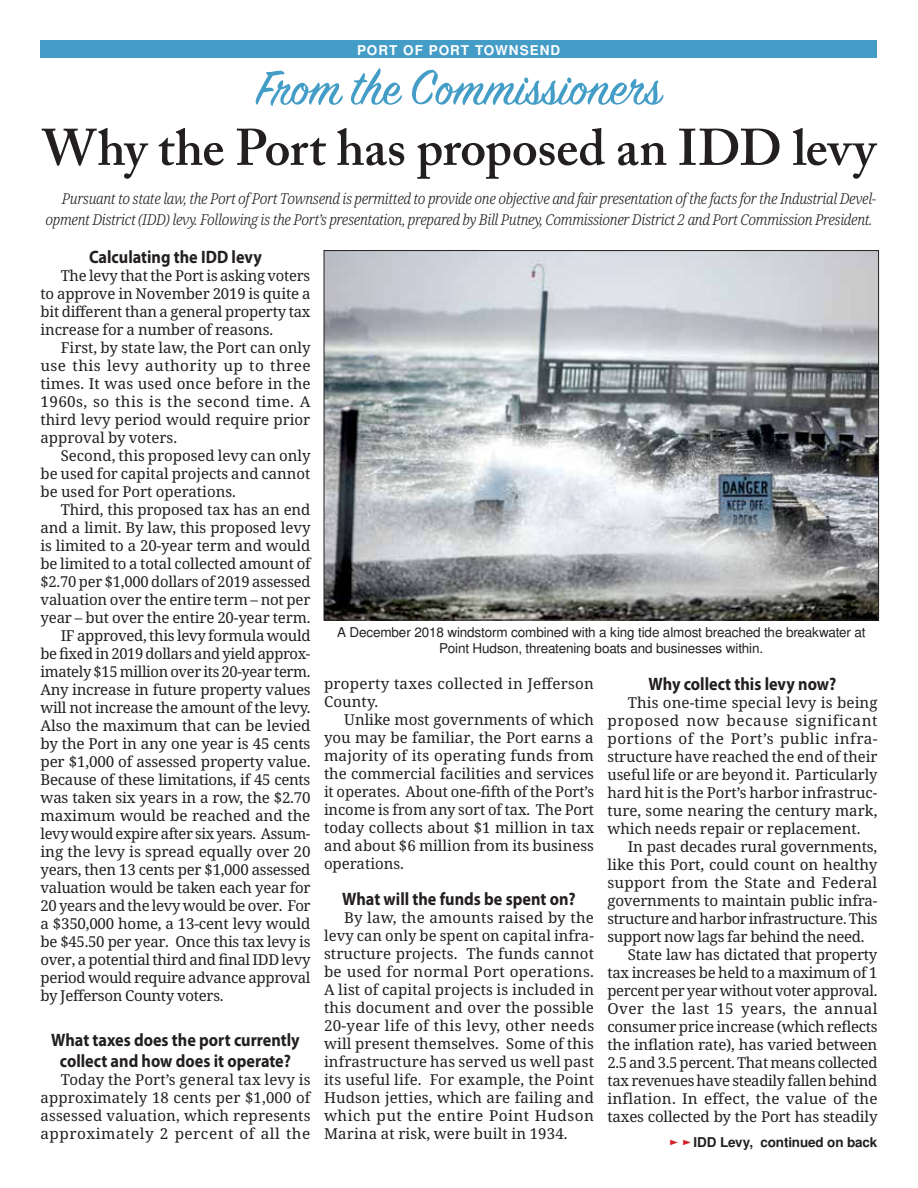
<style>
.page{position:relative;width:918px;height:1188px;background:#fff}
.page>*{position:absolute;margin:0;border:0;box-sizing:border-box;transform-origin:0 0}
.t1{font:54px "Sign Painter House Script";color:#449dc7}
.t2{font:600 51px "Adobe Caslon Pro";letter-spacing:-.005em;color:#231f20}
.t3{font:700 18px/21px "Myriad Pro";color:#231f20;text-align:center;scale:.9 1}
.t4{font:15px/18px "Noto Serif";letter-spacing:-.015em;color:#231f20;text-align:justify}
.t5{font:italic 300 semi-condensed 15px/21px "Noto Serif";letter-spacing:-.02em;color:#231f20;text-align:right}
.t6{font:15px/18px "Noto Serif";letter-spacing:.015em;color:#231f20}
.t7{font:15px "Noto Serif";letter-spacing:.01em;color:#231f20}
.t8{font:15px "Noto Serif";letter-spacing:.02em;color:#231f20}
.t9{font:13.5px/16.5px "Nimbus San L";letter-spacing:-.01em;color:#231f20;text-align:center}
.t10{font:700 13.5px "Nimbus San L";letter-spacing:-.01em;color:#231f20}
.t11{font:700 13.5px "Nimbus San L";letter-spacing:.075em;color:#fff}
.s1{color:#d2232a}
</style>
<div class="page">
<div style="left:40px;top:40px;width:838px;height:18px;background:#449dc7"></div>
<img style="left:326px;top:252px;width:551px;height:366px">
<p class="t11" style="left:357px;top:40px;width:205px">PORT OF PORT TOWNSEND</p>
<h1 class="t1" style="left:257px;top:55px;width:406px">From the Commissioners</h1>
<h2 class="t2" style="left:42px;top:117px;width:835px">Why the Port has proposed an IDD levy</h2>
<p class="t5" style="left:46px;top:188px;width:832px">Pursuant to state law, the Port of Port Townsend is permitted to provide one objective and fair presentation of the facts for the Industrial Devel&shy;opment District (IDD) levy. Following is the Port’s presentation, prepared by Bill Putney, Commissioner District 2 and Port Commission President.</p>
<p class="t3" style="left:89px;top:246px;width:193px">Calculating the IDD levy</p>
<p class="t4" style="left:40px;top:267px;width:271px;text-indent:20px">The levy that the Port is asking voters to approve in November 2019 is quite a bit different than a general property tax increase for a number of reasons.</p>
<p class="t4" style="left:40px;top:339px;width:272px;text-indent:20px">First, by state law, the Port can only use this levy authority up to three times. It was used once before in the 1960s, so this is the second time. A third levy period would require prior approval by voters.</p>
<p class="t4" style="left:40px;top:447px;width:271px;text-indent:20px">Second, this proposed levy can only be used for capital projects and cannot be used for Port operations.</p>
<p class="t4" style="left:61px;top:501px;width:251px">Third, this proposed tax has an end</p>
<p class="t4" style="left:40px;top:519px;width:272px">and a limit. By law, this proposed levy</p>
<p class="t4" style="left:40px;top:537px;width:271px">is limited to a 20-year term and would</p>
<p class="t4" style="left:40px;top:555px;width:272px">be limited to a total collected amount of</p>
<p class="t4" style="left:40px;top:573px;width:272px">$2.70 per $1,000 dollars of 2019 assessed</p>
<p class="t4" style="left:40px;top:591px;width:271px">valuation over the entire term – not per</p>
<p class="t4" style="left:40px;top:609px;width:271px">year – but over the entire 20-year term.</p>
<p class="t4" style="left:61px;top:627px;width:251px">IF approved, this levy formula would</p>
<p class="t4" style="left:40px;top:645px;width:272px">be fixed in 2019 dollars and yield approx-</p>
<p class="t4" style="left:40px;top:663px;width:272px">imately $15 million over its 20-year term.</p>
<p class="t4" style="left:40px;top:681px;width:272px">Any increase in future property values</p>
<p class="t4" style="left:40px;top:699px;width:271px">will not increase the amount of the levy.</p>
<p class="t4" style="left:40px;top:717px;width:271px">Also the maximum that can be levied</p>
<p class="t4" style="left:40px;top:735px;width:271px">by the Port in any one year is 45 cents</p>
<p class="t4" style="left:40px;top:753px;width:272px">per $1,000 of assessed property value.</p>
<p class="t4" style="left:40px;top:771px;width:271px">Because of these limitations, if 45 cents</p>
<p class="t4" style="left:40px;top:789px;width:272px">was taken six years in a row, the $2.70</p>
<p class="t4" style="left:40px;top:807px;width:272px">maximum would be reached and the</p>
<p class="t4" style="left:40px;top:825px;width:272px">levy would expire after six years. Assum-</p>
<p class="t4" style="left:40px;top:843px;width:272px">ing the levy is spread equally over 20</p>
<p class="t4" style="left:40px;top:861px;width:272px">years, then 13 cents per $1,000 assessed</p>
<p class="t4" style="left:40px;top:879px;width:272px">valuation would be taken each year for</p>
<p class="t4" style="left:40px;top:897px;width:272px">20 years and the levy would be over. For</p>
<p class="t4" style="left:40px;top:915px;width:271px">a $350,000 home, a 13-cent levy would</p>
<p class="t4" style="left:40px;top:933px;width:272px">be $45.50 per year. Once this tax levy is</p>
<p class="t4" style="left:40px;top:951px;width:272px">over, a potential third and final IDD levy</p>
<p class="t4" style="left:40px;top:969px;width:272px">period would require advance approval</p>
<p class="t4" style="left:40px;top:987px;width:185px">by Jefferson County voters.</p>
<p class="t3" style="left:51px;top:1029px;width:278px">What taxes does the port currently collect and how does it operate?</p>
<p class="t4" style="left:40px;top:1071px;width:272px;text-indent:20px">Today the Port’s general tax levy is approximately 18 cents per $1,000 of assessed valuation, which represents approximately 2 percent of all the</p>
<p class="t9" style="left:337px;top:623px;width:530px">A December 2018 windstorm combined with a king tide almost breached the breakwater at<br>Point Hudson, threatening boats and businesses within.</p>
<p class="t6" style="left:324px;top:675px;width:272px">property taxes collected in Jefferson<br>County.</p>
<p class="t4" style="left:324px;top:711px;width:272px;text-indent:20px">Unlike most governments of which you may be familiar, the Port earns a majority of its operating funds from the commercial facilities and services it operates. About one-fifth of the Port’s income is from any sort of tax. The Port today collects about $1 million in tax and about $6 million from its business operations.</p>
<p class="t3" style="left:342px;top:888px;width:261px">What will the funds be spent on?</p>
<p class="t4" style="left:324px;top:909px;width:272px;text-indent:20px">By law, the amounts raised by the levy can only be spent on capital infra&shy;structure projects. The funds cannot be used for normal Port operations.<br>A list of capital projects is included in this document and over the possible 20-year life of this levy, other needs will present themselves. Some of this infrastructure has served us well past its useful life. For example, the Point Hudson jetties, which are failing and which put the entire Point Hudson Marina at risk, were built in 1934.</p>
<p class="t3" style="left:649px;top:673px;width:210px">Why collect this levy now?</p>
<p class="t4" style="left:608px;top:694px;width:272px;text-indent:20px">This one-time special levy is being proposed now because significant portions of the Port’s public infra&shy;structure have reached the end of their useful life or are beyond it. Particularly hard hit is the Port’s harbor infrastruc&shy;ture, some nearing the century mark, which needs repair or replacement.</p>
<p class="t4" style="left:628px;top:838px;width:251px">In past decades rural governments,</p>
<p class="t4" style="left:608px;top:856px;width:272px">like this Port, could count on healthy</p>
<p class="t7" style="left:608px;top:873px;width:271px">support from the State and Federal</p>
<p class="t4" style="left:608px;top:892px;width:271px">governments to maintain public infra-</p>
<p class="t4" style="left:608px;top:910px;width:271px">structure and harbor infrastructure. This</p>
<p class="t4" style="left:608px;top:928px;width:258px">support now lags far behind the need.</p>
<p class="t4" style="left:628px;top:946px;width:251px">State law has dictated that property</p>
<p class="t4" style="left:608px;top:964px;width:272px">tax increases be held to a maximum of 1</p>
<p class="t4" style="left:608px;top:982px;width:271px">percent per year without voter approval.</p>
<p class="t8" style="left:608px;top:999px;width:272px">Over the last 15 years, the annual</p>
<p class="t4" style="left:608px;top:1018px;width:272px">consumer price increase (which reflects</p>
<p class="t4" style="left:608px;top:1036px;width:271px">the inflation rate), has varied between</p>
<p class="t4" style="left:608px;top:1054px;width:272px">2.5 and 3.5 percent. That means collected</p>
<p class="t4" style="left:608px;top:1072px;width:271px">tax revenues have steadily fallen behind</p>
<p class="t6" style="left:608px;top:1090px;width:272px">inflation. In effect, the value of the</p>
<p class="t4" style="left:608px;top:1108px;width:272px">taxes collected by the Port has steadily</p>
<p class="t10" style="left:667px;top:1132px;width:212px"><span class="s1">►►</span>IDD Levy, continued on back</p>
</div>
